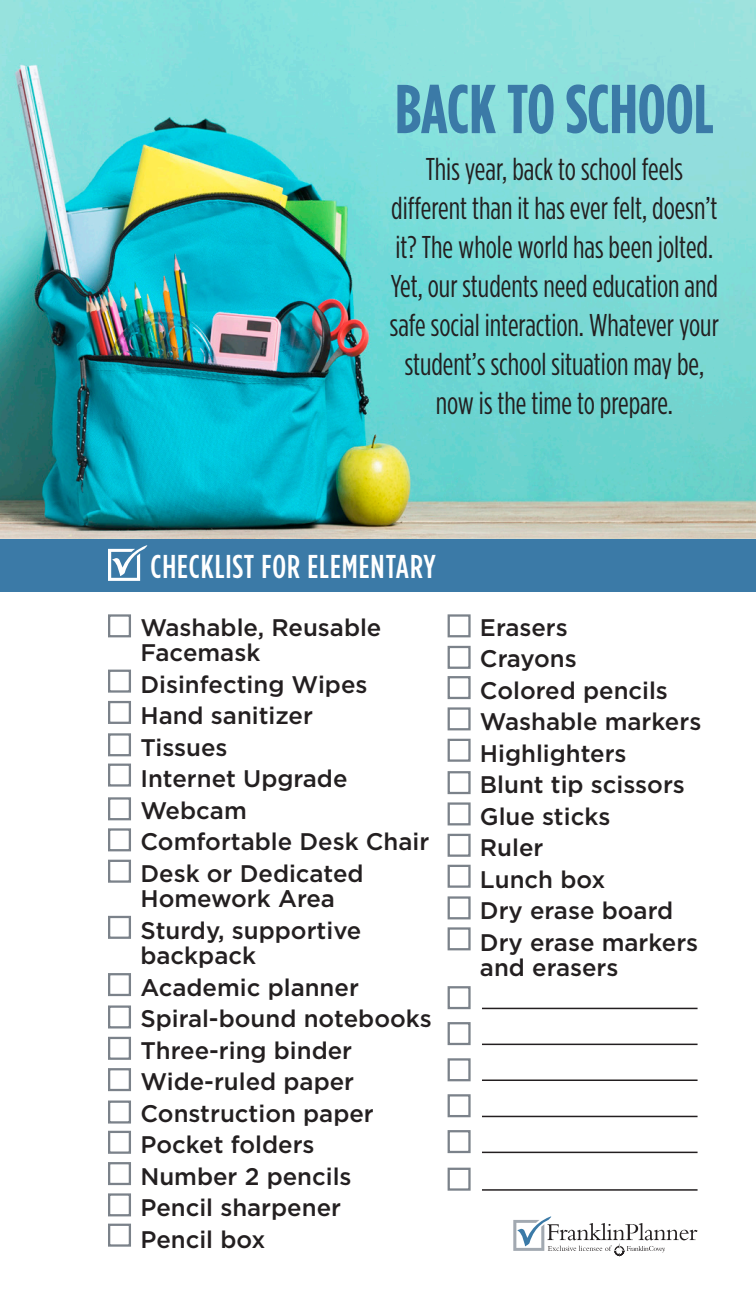
<style>
.page{position:relative;width:756px;height:1296px;background:#fff}
.page>*{position:absolute;margin:0;border:0;box-sizing:border-box;transform-origin:0 0}
.t1{font:700 condensed 69px "Gotham HTF";color:#3b7aa7}
.t2{font:500 condensed 33px "Gotham HTF";letter-spacing:.03em;color:#fff}
.t3{font:condensed 31.5px/39px "Gotham HTF";color:#231f20;text-align:center}
.t4{font:500 24px/25.5px "Gotham HTF";color:#231f20}
</style>
<div class="page">
<img style="left:0;top:0;width:756px;height:539px">
<div style="left:108px;top:614px;width:23px;height:23px;border:2px solid #7b828a"></div>
<div style="left:448px;top:614px;width:23px;height:23px;border:2px solid #7b828a"></div>
<div style="left:108px;top:860px;width:23px;height:23px;border:2px solid #7b828a"></div>
<div style="left:108px;top:733px;width:23px;height:23px;border:2px solid #7b828a"></div>
<div style="left:448px;top:739px;width:23px;height:23px;border:2px solid #7b828a"></div>
<div style="left:108px;top:973px;width:23px;height:23px;border:2px solid #7b828a"></div>
<div style="left:108px;top:1068px;width:23px;height:23px;border:2px solid #7b828a"></div>
<div style="left:108px;top:1162px;width:23px;height:23px;border:2px solid #7b828a"></div>
<div style="left:108px;top:670px;width:23px;height:23px;border:2px solid #7b828a"></div>
<div style="left:448px;top:676px;width:23px;height:23px;border:2px solid #7b828a"></div>
<div style="left:108px;top:916px;width:23px;height:23px;border:2px solid #7b828a"></div>
<div style="left:108px;top:797px;width:23px;height:23px;border:2px solid #7b828a"></div>
<div style="left:448px;top:802px;width:23px;height:23px;border:2px solid #7b828a"></div>
<div style="left:108px;top:1037px;width:23px;height:23px;border:2px solid #7b828a"></div>
<div style="left:108px;top:1131px;width:23px;height:23px;border:2px solid #7b828a"></div>
<div style="left:108px;top:1224px;width:23px;height:23px;border:2px solid #7b828a"></div>
<div style="left:448px;top:646px;width:23px;height:23px;border:2px solid #7b828a"></div>
<div style="left:108px;top:764px;width:23px;height:23px;border:2px solid #7b828a"></div>
<div style="left:448px;top:771px;width:23px;height:23px;border:2px solid #7b828a"></div>
<div style="left:108px;top:1005px;width:23px;height:24px;border:2px solid #7b828a"></div>
<div style="left:108px;top:1101px;width:23px;height:23px;border:2px solid #7b828a"></div>
<div style="left:108px;top:1193px;width:23px;height:23px;border:2px solid #7b828a"></div>
<div style="left:108px;top:701px;width:23px;height:23px;border:2px solid #7b828a"></div>
<div style="left:448px;top:707px;width:23px;height:23px;border:2px solid #7b828a"></div>
<div style="left:108px;top:828px;width:23px;height:23px;border:2px solid #7b828a"></div>
<div style="left:448px;top:865px;width:23px;height:23px;border:2px solid #7b828a"></div>
<div style="left:448px;top:927px;width:23px;height:23px;border:2px solid #7b828a"></div>
<div style="left:448px;top:834px;width:23px;height:23px;border:2px solid #7b828a"></div>
<div style="left:448px;top:896px;width:23px;height:23px;border:2px solid #7b828a"></div>
<div style="left:0;top:539px;width:756px;height:52px;background:#3b7aa7"></div>
<svg style="left:108px;top:545px;width:40px;height:36px"></svg>
<svg style="left:513px;top:1216px;width:185px;height:41px"></svg>
<div style="left:448px;top:1058px;width:23px;height:23px;border:2px solid #7b828a"></div>
<div style="left:448px;top:986px;width:23px;height:23px;border:2px solid #7b828a"></div>
<div style="left:448px;top:1130px;width:23px;height:23px;border:2px solid #7b828a"></div>
<div style="left:448px;top:1168px;width:23px;height:23px;border:2px solid #7b828a"></div>
<div style="left:448px;top:1094px;width:23px;height:23px;border:2px solid #7b828a"></div>
<div style="left:448px;top:1022px;width:23px;height:23px;border:2px solid #7b828a"></div>
<hr style="left:482px;top:1044px;width:216px;height:1px;background:#231f20">
<hr style="left:482px;top:1116px;width:216px;height:1px;background:#231f20">
<hr style="left:482px;top:1008px;width:216px;height:1px;background:#231f20">
<hr style="left:482px;top:1080px;width:216px;height:1px;background:#231f20">
<hr style="left:482px;top:1152px;width:216px;height:1px;background:#231f20">
<hr style="left:482px;top:1189px;width:216px;height:2px;background:#231f20">
<p class="t1" style="left:395px;top:70px;width:320px">BACK TO SCHOOL</p>
<p class="t3" style="left:390px;top:149px;width:331px">This year, back to school feels different than it has ever felt, doesn’t it? The whole world has been jolted.<br>Yet, our students need education and safe social interaction. Whatever your student’s school situation may be, now is the time to prepare.</p>
<p class="t2" style="left:150px;top:548px;width:287px">CHECKLIST FOR ELEMENTARY</p>
<p class="t4" style="left:140px;top:614px;width:243px">Washable, Reusable<br>Facemask</p>
<p class="t4" style="left:140px;top:671px;width:229px">Disinfecting Wipes</p>
<p class="t4" style="left:140px;top:702px;width:174px">Hand sanitizer</p>
<p class="t4" style="left:140px;top:734px;width:89px">Tissues</p>
<p class="t4" style="left:140px;top:765px;width:209px">Internet Upgrade</p>
<p class="t4" style="left:140px;top:797px;width:108px">Webcam</p>
<p class="t4" style="left:140px;top:828px;width:290px">Comfortable Desk Chair</p>
<p class="t4" style="left:140px;top:860px;width:225px">Desk or Dedicated<br>Homework Area</p>
<p class="t4" style="left:140px;top:917px;width:222px">Sturdy, supportive backpack</p>
<p class="t4" style="left:140px;top:974px;width:220px">Academic planner</p>
<p class="t4" style="left:140px;top:1005px;width:293px">Spiral-bound notebooks</p>
<p class="t4" style="left:140px;top:1037px;width:213px">Three-ring binder</p>
<p class="t4" style="left:140px;top:1068px;width:215px">Wide-ruled paper</p>
<p class="t4" style="left:140px;top:1100px;width:235px">Construction paper</p>
<p class="t4" style="left:140px;top:1131px;width:176px">Pocket folders</p>
<p class="t4" style="left:140px;top:1163px;width:213px">Number 2 pencils</p>
<p class="t4" style="left:140px;top:1194px;width:202px">Pencil sharpener</p>
<p class="t4" style="left:140px;top:1226px;width:126px">Pencil box</p>
<p class="t4" style="left:480px;top:614px;width:89px">Erasers</p>
<p class="t4" style="left:480px;top:645px;width:98px">Crayons</p>
<p class="t4" style="left:480px;top:677px;width:190px">Colored pencils</p>
<p class="t4" style="left:480px;top:708px;width:223px">Washable markers</p>
<p class="t4" style="left:480px;top:740px;width:148px">Highlighters</p>
<p class="t4" style="left:480px;top:771px;width:206px">Blunt tip scissors</p>
<p class="t4" style="left:480px;top:803px;width:132px">Glue sticks</p>
<p class="t4" style="left:480px;top:834px;width:65px">Ruler</p>
<p class="t4" style="left:480px;top:866px;width:127px">Lunch box</p>
<p class="t4" style="left:480px;top:897px;width:195px">Dry erase board</p>
<p class="t4" style="left:480px;top:929px;width:220px">Dry erase markers and erasers</p>
</div>
